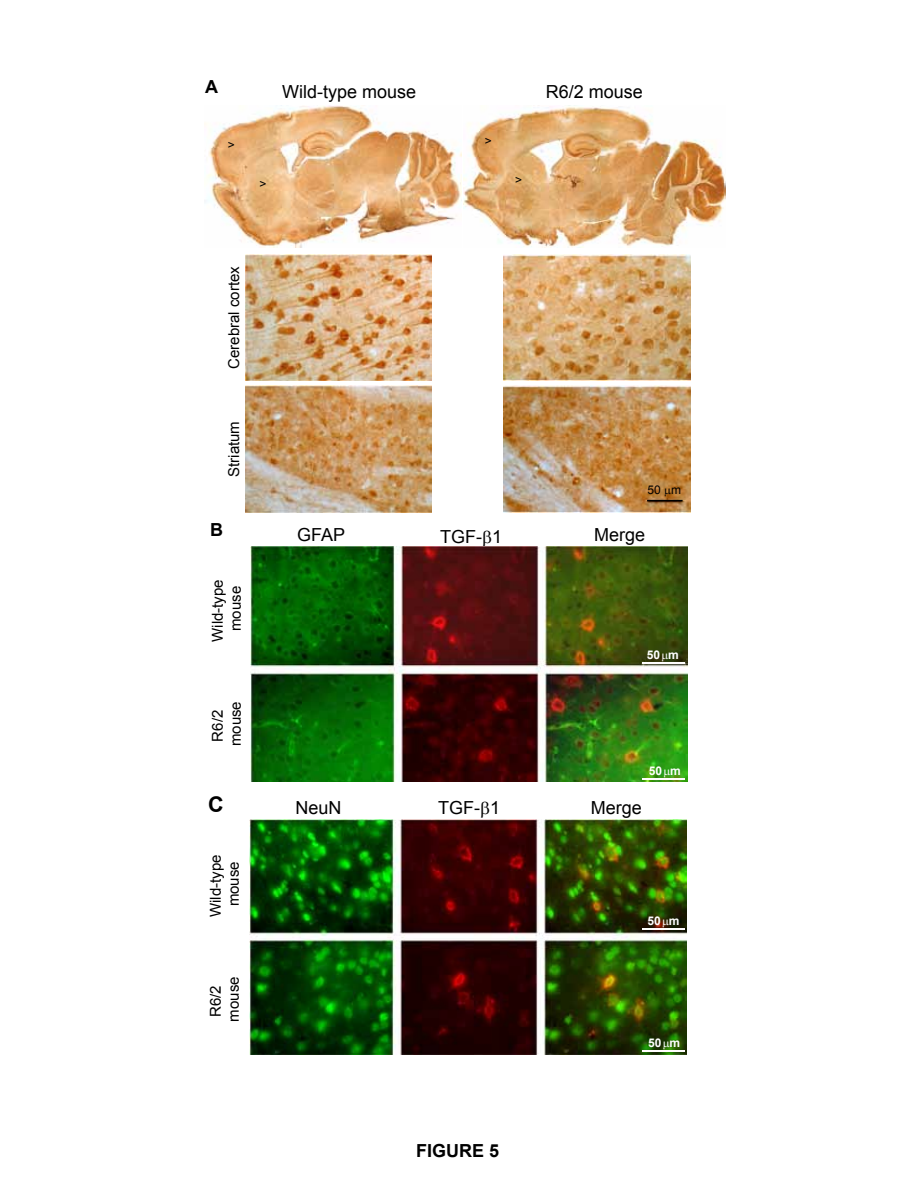
<style>
.page{position:relative;width:918px;height:1188px;background:#fff}
.page>*{position:absolute;margin:0;border:0;box-sizing:border-box;transform-origin:0 0}
.t1{font:700 21.6px "Arial";color:#000}
.t2{font:18px "Arial";color:#000}
.t3{font:700 18px "Arial";color:#000}
.t4{font:15px/18px "Arial";color:#000;text-align:center}
.t5{font:700 12px "Arial";color:#fff}
.t6{font:12px "Arial";color:#000}
</style>
<div class="page">
<img style="left:504px;top:386px;width:187px;height:126px">
<img style="left:463px;top:105px;width:263px;height:143px">
<img style="left:204px;top:105px;width:257px;height:143px">
<img style="left:251px;top:547px;width:436px;height:234px">
<img style="left:250px;top:820px;width:436px;height:234px">
<hr style="left:642px;top:662px;width:43px;height:1px;background:#fffdfd">
<hr style="left:642px;top:779px;width:43px;height:1px;background:#fffdfd">
<hr style="left:642px;top:929px;width:43px;height:1px;background:#fffdfd">
<hr style="left:642px;top:1050px;width:43px;height:1px;background:#fffdfd">
<hr style="left:647px;top:500px;width:36px;height:1px;background:#000">
<img style="left:245px;top:254px;width:187px;height:127px">
<img style="left:504px;top:254px;width:187px;height:127px">
<img style="left:245px;top:386px;width:187px;height:126px">
<svg style="left:663px;top:919px;width:6px;height:8px"></svg>
<svg style="left:664px;top:1042px;width:5px;height:8px"></svg>
<svg style="left:664px;top:770px;width:6px;height:8px"></svg>
<svg style="left:662px;top:653px;width:6px;height:9px"></svg>
<svg style="left:665px;top:489px;width:6px;height:8px"></svg>
<p class="t3" style="left:205px;top:75px;width:14px">A</p>
<p class="t6" style="left:228px;top:136px;width:9px">&gt;</p>
<p class="t6" style="left:259px;top:175px;width:9px">&gt;</p>
<p class="t2" style="left:282px;top:80px;width:136px">Wild-type mouse</p>
<p class="t2" style="left:546px;top:80px;width:99px">R6/2 mouse</p>
<p class="t6" style="left:485px;top:133px;width:9px">&gt;</p>
<p class="t6" style="left:515px;top:172px;width:9px">&gt;</p>
<p class="t4" style="left:225px;top:369px;width:104px;rotate:-90deg">Cerebral cortex</p>
<p class="t4" style="left:225px;top:477px;width:57px;rotate:-90deg">Striatum</p>
<p class="t3" style="left:210px;top:518px;width:14px">B</p>
<p class="t4" style="left:209px;top:642px;width:64px;rotate:-90deg">Wild-type mouse</p>
<p class="t4" style="left:209px;top:746px;width:47px;rotate:-90deg">R6/2 mouse</p>
<h1 class="t1" style="left:208px;top:790px;width:17px">C</h1>
<p class="t4" style="left:207px;top:917px;width:64px;rotate:-90deg">Wild-type mouse</p>
<p class="t4" style="left:207px;top:1022px;width:47px;rotate:-90deg">R6/2 mouse</p>
<p class="t2" style="left:297px;top:522px;width:50px">GFAP</p>
<p class="t6" style="left:647px;top:482px;width:35px">50 m</p>
<p class="t2" style="left:440px;top:525px;width:63px">TGF- 1</p>
<p class="t2" style="left:594px;top:522px;width:53px">Merge</p>
<p class="t5" style="left:647px;top:647px;width:34px">50 m</p>
<p class="t5" style="left:649px;top:763px;width:34px">50 m</p>
<p class="t2" style="left:296px;top:796px;width:48px">NeuN</p>
<p class="t2" style="left:591px;top:796px;width:53px">Merge</p>
<p class="t2" style="left:438px;top:796px;width:63px">TGF- 1</p>
<p class="t5" style="left:648px;top:913px;width:34px">50 m</p>
<p class="t5" style="left:648px;top:1035px;width:34px">50 m</p>
<p class="t3" style="left:416px;top:1139px;width:85px">FIGURE 5</p>
</div>
